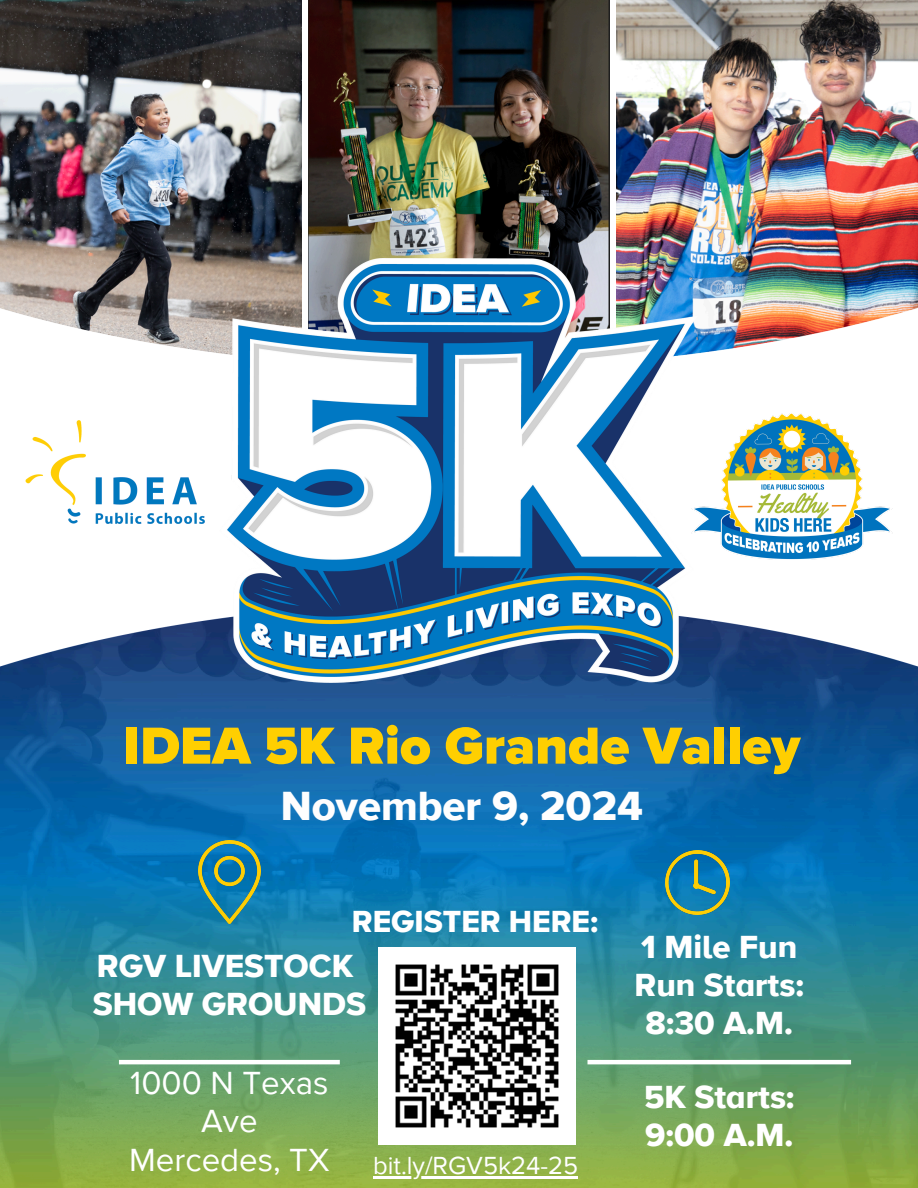
<style>
.page{position:relative;width:918px;height:1188px;background:#fff}
.page>*{position:absolute;margin:0;border:0;box-sizing:border-box;transform-origin:0 0}
.t1{font:900 54px "Proxima Nova";color:#ffcf01}
.t2{font:42px "Proxima Nova A Extrabld";color:#fefefe}
.t3{font:33px/38.2px "Proxima Nova A Extrabld";color:#fff}
.t4{font:33px/38.2px "Proxima Nova";color:#fff;text-align:center}
.t5{font:31.5px "Proxima Nova A Extrabld";color:#fff}
.t6{font:25.5px "Proxima Nova";color:#fff}
</style>
<div class="page">
<img style="left:0;top:0;width:302px;height:295px">
<img style="left:616px;top:0;width:302px;height:295px">
<img style="left:308px;top:0;width:302px;height:259px">
<img style="left:0;top:295px;width:918px;height:265px">
<img style="left:0;top:618px;width:918px;height:570px">
<hr style="left:119px;top:1060px;width:221px;height:4px;background:#fff">
<img style="left:220px;top:259px;width:478px;height:424px">
<img style="left:0;top:370px;width:281px;height:233px">
<img style="left:691px;top:414px;width:201px;height:145px">
<hr style="left:588px;top:1060px;width:263px;height:4px;background:#fff">
<img style="left:199px;top:841px;width:62px;height:83px">
<img style="left:666px;top:850px;width:64px;height:64px">
<img style="left:379px;top:948px;width:197px;height:196px">
<hr style="left:373px;top:1176px;width:205px;height:3px;background:#fff">
<p class="t1" style="left:124px;top:721px;width:678px">IDEA 5K Rio Grande Valley</p>
<h3 class="t2" style="left:281px;top:787px;width:364px">November 9, 2024</h3>
<h5 class="t5" style="left:352px;top:907px;width:248px">REGISTER HERE:</h5>
<p class="t3" style="left:93px;top:948px;width:275px">RGV LIVESTOCK<br>SHOW GROUNDS</p>
<p class="t4" style="left:129px;top:1065px;width:202px">1000 N Texas<br>Ave<br>Mercedes, TX</p>
<h4 class="t6" style="left:373px;top:1154px;width:206px">bit.ly/RGV5k24-25</h4>
<h3 class="t3" style="left:635px;top:929px;width:171px;text-align:center">1 Mile Fun<br>Run Starts:<br>8:30 A.M.</h3>
<h4 class="t3" style="left:644px;top:1079px;width:152px">5K Starts:<br>9:00 A.M.</h4>
</div>
